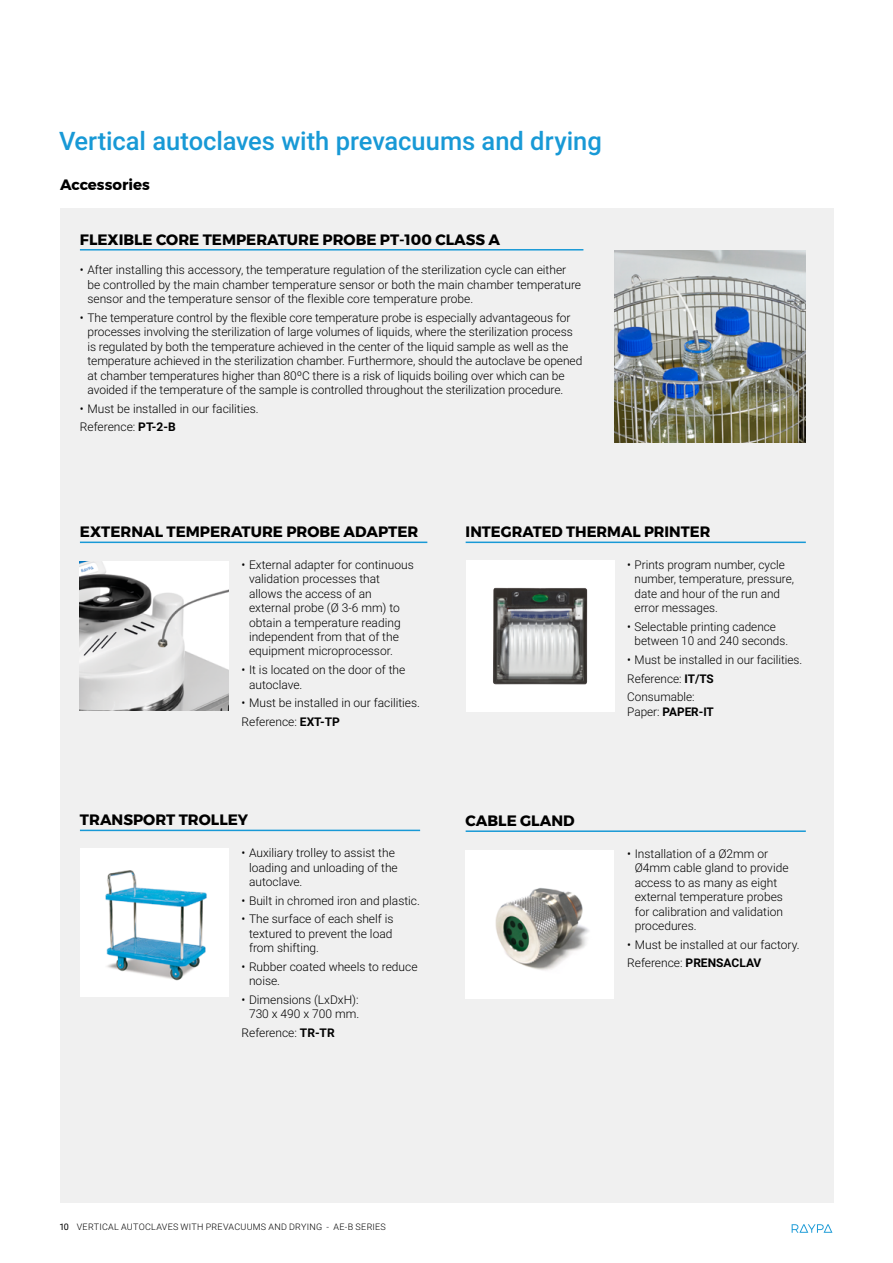
<style>
.page{position:relative;width:893px;height:1263px;background:#fff}
.page>*{position:absolute;margin:0;border:0;box-sizing:border-box;transform-origin:0 0}
.t1{font:500 25.5px "Roboto";color:#1899d6}
.t2{font:700 15px "Montserrat";color:#000}
.t3{font:300 12px/14.4px "Roboto";color:#000}
.t4{font:700 12px "Roboto";color:#000}
.t5{font:300 9px "Roboto";letter-spacing:.03em;color:#000}
.s1{font-weight:700}
.s2{font-weight:300}
.s3{font-weight:400}
</style>
<div class="page">
<svg style="left:792px;top:1224px;width:40px;height:9px"></svg>
<div style="left:60px;top:209px;width:773px;height:994px;background:#f0f0f0"></div>
<hr style="left:80px;top:249px;width:503px;height:2px;background:#1899d6">
<img style="left:80px;top:561px;width:149px;height:149px">
<hr style="left:80px;top:542px;width:347px;height:1px;background:#1899d6">
<hr style="left:466px;top:542px;width:340px;height:1px;background:#1899d6">
<div style="left:466px;top:560px;width:148px;height:152px;background:#fff"></div>
<img style="left:493px;top:588px;width:94px;height:96px">
<hr style="left:80px;top:830px;width:340px;height:1px;background:#1899d6">
<div style="left:80px;top:848px;width:149px;height:149px;background:#fff"></div>
<img style="left:105px;top:870px;width:102px;height:111px">
<img style="left:614px;top:251px;width:192px;height:191px">
<hr style="left:466px;top:830px;width:340px;height:2px;background:#1899d6">
<div style="left:465px;top:850px;width:149px;height:148px;background:#fff"></div>
<img style="left:495px;top:888px;width:94px;height:83px">
<h1 class="t1" style="left:59px;top:123px;width:544px">Vertical autoclaves with prevacuums and drying</h1>
<p class="t2" style="left:60px;top:173px;width:91px">Accessories</p>
<p class="t2" style="left:80px;top:227px;width:422px">FLEXIBLE CORE TEMPERATURE PROBE PT-100 CLASS A</p>
<p class="t3" style="left:87px;top:263px;width:495px;text-indent:-8px">• After installing this accessory, the temperature regulation of the sterilization cycle can either be controlled by the main chamber temperature sensor or both the main chamber temperature sensor and the temperature sensor of the flexible core temperature probe.</p>
<p class="t3" style="left:87px;top:310px;width:496px;text-indent:-8px">• The temperature control by the flexible core temperature probe is especially advantageous for processes involving the sterilization of large volumes of liquids, where the sterilization process is regulated by both the temperature achieved in the center of the liquid sample as well as the temperature achieved in the sterilization chamber. Furthermore, should the autoclave be opened at chamber temperatures higher than 80ºC there is a risk of liquids boiling over which can be avoided if the temperature of the sample is controlled throughout the sterilization procedure.</p>
<p class="t3" style="left:80px;top:399px;width:180px;line-height:18.6px">• Must be installed in our facilities.<br>Reference: <span class="s1">PT-2-B</span></p>
<p class="t2" style="left:80px;top:520px;width:340px">EXTERNAL TEMPERATURE PROBE ADAPTER</p>
<p class="t3" style="left:249px;top:557px;width:166px;text-indent:-8px">• External adapter for continuous validation processes that allows the access of an external probe (Ø 3-6 mm) to obtain a temperature reading independent from that of the equipment microprocessor.</p>
<p class="t3" style="left:249px;top:662px;width:158px;text-indent:-8px">• It is located on the door of the autoclave.</p>
<p class="t3" style="left:242px;top:693px;width:180px;line-height:18.6px">• Must be installed in our facilities.<br>Reference: <span class="s1">EXT-TP</span></p>
<p class="t2" style="left:80px;top:808px;width:170px">TRANSPORT TROLLEY</p>
<p class="t3" style="left:249px;top:845px;width:150px;text-indent:-8px">• Auxiliary trolley to assist the loading and unloading of the autoclave.</p>
<p class="t3" style="left:242px;top:893px;width:180px">• Built in chromed iron and plastic.</p>
<p class="t3" style="left:249px;top:911px;width:146px;text-align:justify;text-indent:-8px">• The surface of each shelf is textured to prevent the load from shifting.</p>
<p class="t3" style="left:249px;top:959px;width:170px;text-indent:-8px">• Rubber coated wheels to reduce noise.</p>
<p class="t3" style="left:242px;top:992px;width:119px;text-align:right">• Dimensions (LxDxH):<br>730 x 490 x 700 mm.</p>
<p class="t3" style="left:242px;top:1025px;width:95px">Reference: <span class="s1">TR-TR</span></p>
<p class="t2" style="left:466px;top:520px;width:246px">INTEGRATED THERMAL PRINTER</p>
<p class="t2" style="left:466px;top:809px;width:111px">CABLE GLAND</p>
<p class="t3" style="left:635px;top:557px;width:161px;text-indent:-7px">• Prints program number, cycle number, temperature, pressure, date and hour of the run and error messages.</p>
<p class="t3" style="left:635px;top:619px;width:155px;text-indent:-7px">• Selectable printing cadence between 10 and 240 seconds.</p>
<p class="t3" style="left:627px;top:650px;width:177px;line-height:18.6px">• Must be installed in our facilities.<br>Reference: <span class="s1">IT/TS<br></span>Consumable:</p>
<p class="t4" style="left:627px;top:703px;width:88px"><span class="s2">Paper:</span> PAPER-IT</p>
<p class="t3" style="left:635px;top:846px;width:155px;text-indent:-8px">• Installation of a Ø2mm or<br>Ø4mm cable gland to provide access to as many as eight external temperature probes for calibration and validation procedures.</p>
<p class="t3" style="left:627px;top:934px;width:174px;line-height:18.6px">• Must be installed at our factory.<br>Reference: <span class="s1">PRENSACLAV</span></p>
<p class="t5" style="left:60px;top:1220px;width:328px"><span class="s3">10</span> VERTICAL AUTOCLAVES WITH PREVACUUMS AND DRYING - AE-B SERIES</p>
</div>
